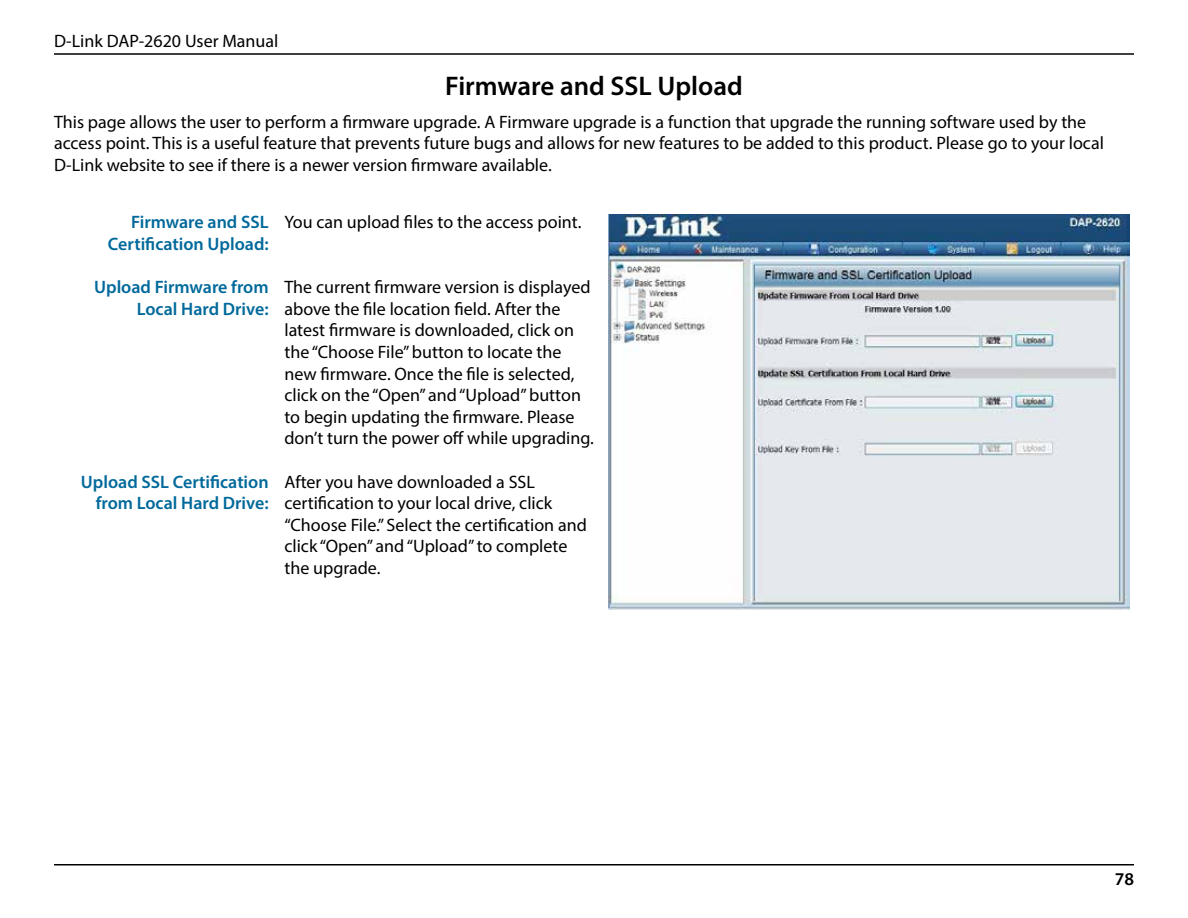
<style>
.page{position:relative;width:1188px;height:918px;background:#fff}
.page>*{position:absolute;margin:0;border:0;box-sizing:border-box;transform-origin:0 0}
.t1{font:600 27px "Myriad Pro";color:#000}
.t2{font:18px/21.6px "Myriad Pro";color:#000}
.t3{font:600 18px/21.6px "Myriad Pro";color:#00699b;text-align:right}
.t4{font:600 18px "Myriad Pro";color:#000}
</style>
<div class="page">
<hr style="left:54px;top:53px;width:1080px;height:2px;background:#000">
<hr style="left:54px;top:864px;width:1080px;height:1px;background:#000">
<img style="left:608px;top:215px;width:521px;height:395px">
<p class="t2" style="left:54px;top:29px;width:226px">D-Link DAP-2620 User Manual</p>
<h1 class="t1" style="left:445px;top:69px;width:299px">Firmware and SSL Upload</h1>
<p class="t2" style="left:54px;top:110px;width:1051px">This page allows the user to perform a firmware upgrade. A Firmware upgrade is a function that upgrade the running software used by the access point. This is a useful feature that prevents future bugs and allows for new features to be added to this product. Please go to your local<br>D-Link website to see if there is a newer version firmware available.</p>
<p class="t3" style="left:108px;top:211px;width:162px">Firmware and SSL<br>Certification Upload:</p>
<p class="t3" style="left:94px;top:276px;width:176px">Upload Firmware from<br>Local Hard Drive:</p>
<p class="t3" style="left:81px;top:470px;width:189px">Upload SSL Certification from Local Hard Drive:</p>
<p class="t2" style="left:284px;top:211px;width:298px">You can upload files to the access point.</p>
<p class="t2" style="left:284px;top:276px;width:311px">The current firmware version is displayed above the file location field. After the latest firmware is downloaded, click on the “Choose File” button to locate the new firmware. Once the file is selected, click on the “Open” and “Upload” button to begin updating the firmware. Please don’t turn the power off while upgrading.</p>
<p class="t2" style="left:284px;top:471px;width:304px">After you have downloaded a SSL certification to your local drive, click “Choose File.” Select the certification and click “Open” and “Upload” to complete the upgrade.</p>
<p class="t4" style="left:1115px;top:868px;width:21px">78</p>
</div>
